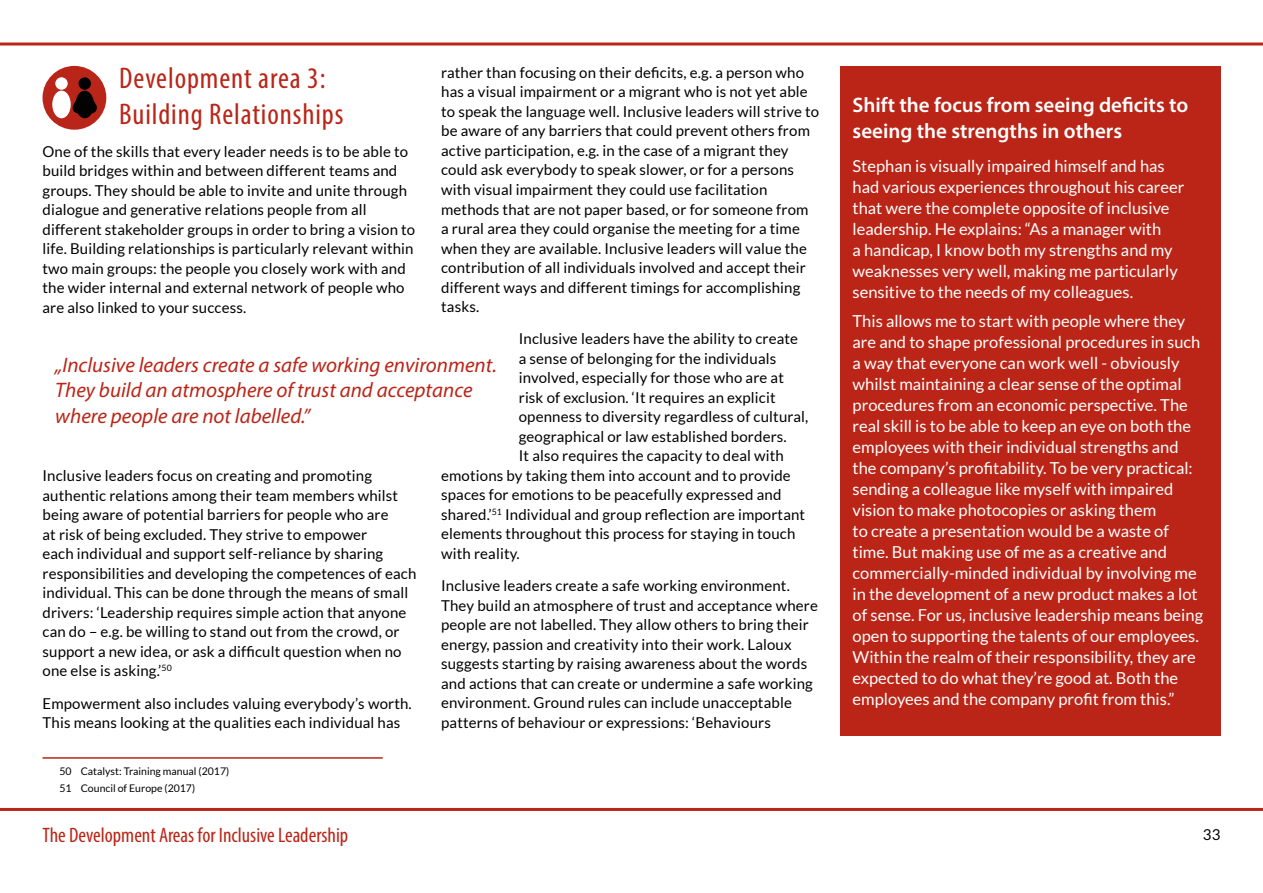
<style>
.page{position:relative;width:1263px;height:893px;background:#fff}
.page>*{position:absolute;margin:0;border:0;box-sizing:border-box;transform-origin:0 0}
.t1{font:condensed 30px/36px "Myriad Pro";letter-spacing:.03em;color:#ba2517}
.t2{font:italic 21px/25.2px "Myriad Pro";color:#ba2517}
.t3{font:600 21px/25.5px "Myriad Pro";color:#fff}
.t4{font:condensed 21px "Myriad Pro";color:#ba2517}
.t5{font:16.5px/21px "Lato";color:#fff}
.t6{font:15px/19.5px "Lato";letter-spacing:.01em;color:#000}
.t7{font:10.5px/16.8px "Lato";color:#000}
</style>
<div class="page">
<hr style="left:0;top:808px;width:1263px;height:3px;background:#ba2517">
<hr style="left:0;top:43px;width:1263px;height:3px;background:#ba2517">
<hr style="left:43px;top:757px;width:340px;height:2px;background:#ba2517">
<div style="left:840px;top:66px;width:380px;height:670px;background:#ba2517"></div>
<div style="left:43px;top:66px;width:63px;height:64px;background:#ba251a;border-radius:50%"></div>
<div style="left:52px;top:91px;width:19px;height:27px;background:#fff;border-radius:50%"></div>
<svg style="left:55px;top:77px;width:13px;height:13px"></svg>
<div style="left:79px;top:77px;width:12px;height:13px;background:#020203;border-radius:50%"></div>
<svg style="left:72px;top:91px;width:25px;height:27px"></svg>
<p class="t6" style="left:441px;top:63px;width:380px">rather than focusing on their deficits, e.g. a person who has a visual impairment or a migrant who is not yet able to speak the language well. Inclusive leaders will strive to be aware of any barriers that could prevent others from active participation, e.g. in the case of a migrant they could ask everybody to speak slower, or for a persons with visual impairment they could use facilitation methods that are not paper based, or for someone from a rural area they could organise the meeting for a time when they are available. Inclusive leaders will value the contribution of all individuals involved and accept their different ways and different timings for accomplishing tasks.</p>
<p class="t6" style="left:519px;top:329px;width:281px">Inclusive leaders have the ability to create</p>
<p class="t6" style="left:519px;top:348px;width:259px">a sense of belonging for the individuals</p>
<p class="t6" style="left:519px;top:368px;width:267px">involved, especially for those who are at</p>
<p class="t6" style="left:519px;top:387px;width:258px">risk of exclusion. ‘It requires an explicit</p>
<p class="t6" style="left:519px;top:407px;width:291px">openness to diversity regardless of cultural,</p>
<p class="t6" style="left:519px;top:426px;width:269px">geographical or law established borders.</p>
<p class="t6" style="left:519px;top:446px;width:267px">It also requires the capacity to deal with</p>
<p class="t6" style="left:441px;top:465px;width:351px">emotions by taking them into account and to provide</p>
<p class="t6" style="left:441px;top:485px;width:342px">spaces for emotions to be peacefully expressed and</p>
<p class="t6" style="left:441px;top:504px;width:366px">shared.’<sup>51</sup> Individual and group reflection are important</p>
<p class="t6" style="left:441px;top:524px;width:356px">elements throughout this process for staying in touch</p>
<p class="t6" style="left:441px;top:543px;width:80px">with reality.</p>
<p class="t6" style="left:441px;top:576px;width:378px">Inclusive leaders create a safe working environment.<br>They build an atmosphere of trust and acceptance where people are not labelled. They allow others to bring their energy, passion and creativity into their work. Laloux suggests starting by raising awareness about the words and actions that can create or undermine a safe working environment. Ground rules can include unacceptable patterns of behaviour or expressions: ‘Behaviours</p>
<h1 class="t1" style="left:119px;top:60px;width:226px">Development area 3:<br>Building Relationships</h1>
<p class="t6" style="left:43px;top:141px;width:374px">One of the skills that every leader needs is to be able to build bridges within and between different teams and groups. They should be able to invite and unite through dialogue and generative relations people from all different stakeholder groups in order to bring a vision to life. Building relationships is particularly relevant within two main groups: the people you closely work with and the wider internal and external network of people who are also linked to your success.</p>
<h2 class="t2" style="left:55px;top:352px;width:443px">„Inclusive leaders create a safe working environment.<br>They build an atmosphere of trust and acceptance where people are not labelled.”</h2>
<p class="t6" style="left:43px;top:466px;width:375px">Inclusive leaders focus on creating and promoting authentic relations among their team members whilst being aware of potential barriers for people who are<br>at risk of being excluded. They strive to empower<br>each individual and support self-reliance by sharing responsibilities and developing the competences of each individual. This can be done through the means of small drivers: ‘Leadership requires simple action that anyone can do – e.g. be willing to stand out from the crowd, or support a new idea, or ask a difficult question when no one else is asking.’<sup>50</sup></p>
<p class="t6" style="left:43px;top:693px;width:371px">Empowerment also includes valuing everybody’s worth.<br>This means looking at the qualities each individual has</p>
<p class="t7" style="left:60px;top:762px;width:171px">50 Catalyst: Training manual (2017)<br>51 Council of Europe (2017)</p>
<h2 class="t3" style="left:852px;top:92px;width:337px">Shift the focus from seeing deficits to seeing the strengths in others</h2>
<p class="t5" style="left:852px;top:155px;width:333px">Stephan is visually impaired himself and has had various experiences throughout his career that were the complete opposite of inclusive leadership. He explains: “As a manager with<br>a handicap, I know both my strengths and my weaknesses very well, making me particularly sensitive to the needs of my colleagues.</p>
<p class="t5" style="left:852px;top:310px;width:352px">This allows me to start with people where they are and to shape professional procedures in such a way that everyone can work well - obviously whilst maintaining a clear sense of the optimal procedures from an economic perspective. The real skill is to be able to keep an eye on both the employees with their individual strengths and the company’s profitability. To be very practical: sending a colleague like myself with impaired vision to make photocopies or asking them<br>to create a presentation would be a waste of time. But making use of me as a creative and commercially-minded individual by involving me in the development of a new product makes a lot of sense. For us, inclusive leadership means being open to supporting the talents of our employees.<br>Within the realm of their responsibility, they are expected to do what they’re good at. Both the employees and the company profit from this.”</p>
<h2 class="t4" style="left:43px;top:823px;width:307px">The Development Areas for Inclusive Leadership</h2>
<p class="t6" style="left:1203px;top:825px;width:19px">33</p>
</div>
